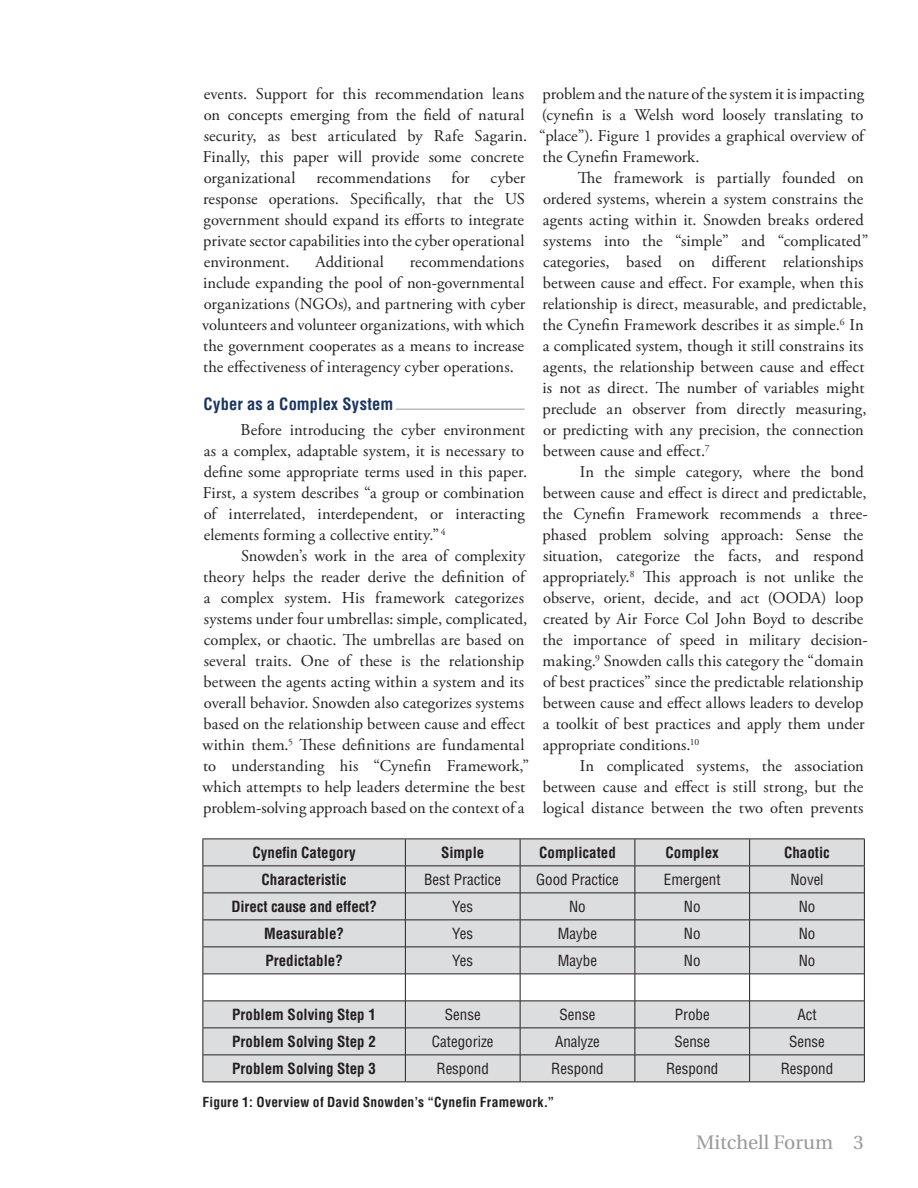
<style>
.page{position:relative;width:918px;height:1188px;background:#fff}
.page>*{position:absolute;margin:0;border:0;box-sizing:border-box;transform-origin:0 0}
.t1{font:19.5px "Heuristica";color:#999}
.Z_BODY{font:16.5px/21px "Adobe Garamond Pro";letter-spacing:.005em;color:#231f20}
.Z_SUB{font:700 condensed 16.5px "Helvetica";letter-spacing:.005em;color:#1b3463}
.t2{font:700 condensed 15px "Helvetica";color:#231f20}
.t3{font:condensed 15px "Helvetica";color:#231f20}
.Z_CAPTION{font:700 condensed 13.5px "Helvetica";letter-spacing:.015em;color:#231f20}
</style>
<div class="page">
<hr style="left:396px;top:409px;width:129px;height:1px;background:#97999c">
<hr style="left:202px;top:838px;width:203px;height:1px;background:#231f20">
<hr style="left:405px;top:838px;width:115px;height:1px;background:#231f20">
<hr style="left:520px;top:838px;width:115px;height:1px;background:#231f20">
<hr style="left:635px;top:838px;width:115px;height:1px;background:#231f20">
<hr style="left:750px;top:838px;width:115px;height:1px;background:#231f20">
<hr style="left:202px;top:1082px;width:203px;height:1px;background:#231f20">
<hr style="left:405px;top:1082px;width:115px;height:1px;background:#231f20">
<hr style="left:520px;top:1082px;width:115px;height:1px;background:#231f20">
<hr style="left:635px;top:1082px;width:115px;height:1px;background:#231f20">
<hr style="left:750px;top:1082px;width:115px;height:1px;background:#231f20">
<svg style="left:202px;top:839px;width:663px;height:243px;background:#d7d7d9"></svg>
<p class="Z_BODY" style="left:203px;top:84px;width:326px">events. Support for this recommendation leans on concepts emerging from the field of natural security, as best articulated by Rafe Sagarin.<br>Finally, this paper will provide some concrete organizational</p>
<p class="Z_BODY" style="left:203px;top:168px;width:324px;text-align:justify;text-indent:287px">cyber response operations. Specifically, that the US government should expand its efforts to integrate private sector capabilities into the cyber operational environment.</p>
<p class="Z_BODY" style="left:316px;top:168px;width:116px">recommendations</p>
<p class="Z_BODY" style="left:452px;top:168px;width:20px">for</p>
<p class="Z_BODY" style="left:202px;top:252px;width:325px;text-align:justify;text-indent:208px">recommendations include expanding the pool of non-governmental organizations (NGOs), and partnering with cyber volunteers and volunteer organizations, with which the government cooperates as a means to increase the effectiveness of interagency cyber operations.</p>
<p class="Z_SUB" style="left:204px;top:394px;width:191px">Cyber as a Complex System</p>
<p class="Z_BODY" style="left:203px;top:420px;width:326px;text-indent:38px">Before introducing the cyber environment as a complex, adaptable system, it is necessary to define some appropriate terms used in this paper.<br>First, a system describes “a group or combination of interrelated, interdependent, or interacting elements forming a collective entity.” <sup>4</sup></p>
<p class="Z_BODY" style="left:203px;top:546px;width:328px;text-indent:38px">Snowden’s work in the area of complexity theory helps the reader derive the definition of a complex system. His framework categorizes systems under four umbrellas: simple, complicated, complex, or chaotic. The umbrellas are based on several traits. One of these is the relationship between the agents acting within a system and its overall behavior. Snowden also categorizes systems based on the relationship between cause and effect within them.<sup>5</sup> These definitions are fundamental to understanding his “Cynefin Framework,” which attempts to help leaders determine the best problem-solving approach based on the context of a</p>
<p class="Z_BODY" style="left:315px;top:252px;width:70px">Additional</p>
<p class="Z_BODY" style="left:539px;top:84px;width:326px;text-align:justify">problem and the nature of the system it is impacting (cynefin is a Welsh word loosely translating to “place”). Figure 1 provides a graphical overview of the Cynefin Framework.</p>
<p class="Z_BODY" style="left:542px;top:168px;width:328px;text-indent:35px">The framework is partially founded on ordered systems, wherein a system constrains the agents acting within it. Snowden breaks ordered systems into the “simple” and “complicated” categories, based on different relationships between cause and effect. For example, when this relationship is direct, measurable, and predictable, the Cynefin Framework describes it as simple.<sup>6</sup> In a complicated system, though it still constrains its agents, the relationship between cause and effect is not as direct. The number of variables might preclude an observer from directly measuring, or predicting with any precision, the connection between cause and effect.<sup>7</sup></p>
<p class="Z_BODY" style="left:543px;top:462px;width:327px;text-indent:37px">In the simple category, where the bond between cause and effect is direct and predictable, the Cynefin Framework recommends a three&shy;phased problem solving approach: Sense the situation, categorize the facts, and respond appropriately.<sup>8</sup> This approach is not unlike the observe, orient, decide, and act (OODA) loop created by Air Force Col John Boyd to describe the importance of speed in military decision&shy;making.<sup>9</sup> Snowden calls this category the “domain of best practices” since the predictable relationship between cause and effect allows leaders to develop a toolkit of best practices and apply them under appropriate conditions.<sup>10</sup></p>
<p class="Z_BODY" style="left:543px;top:756px;width:323px;text-align:justify;text-indent:37px">In complicated systems, the association between cause and effect is still strong, but the logical distance between the two often prevents</p>
<p class="t2" style="left:253px;top:844px;width:105px">Cynefin Category</p>
<p class="t2" style="left:441px;top:844px;width:45px">Simple</p>
<p class="t2" style="left:539px;top:844px;width:78px">Complicated</p>
<p class="t2" style="left:666px;top:844px;width:55px">Complex</p>
<p class="t2" style="left:784px;top:844px;width:47px">Chaotic</p>
<p class="t2" style="left:262px;top:871px;width:86px">Characteristic</p>
<p class="t3" style="left:424px;top:871px;width:79px">Best Practice</p>
<p class="t3" style="left:536px;top:871px;width:84px">Good Practice</p>
<p class="t3" style="left:664px;top:871px;width:58px">Emergent</p>
<p class="t3" style="left:790px;top:871px;width:35px">Novel</p>
<p class="t2" style="left:231px;top:898px;width:147px">Direct cause and effect?</p>
<p class="t3" style="left:452px;top:898px;width:22px">Yes</p>
<p class="t3" style="left:569px;top:898px;width:18px">No</p>
<p class="t3" style="left:684px;top:898px;width:18px">No</p>
<p class="t3" style="left:799px;top:898px;width:18px">No</p>
<p class="t2" style="left:264px;top:925px;width:81px">Measurable?</p>
<p class="t3" style="left:452px;top:925px;width:22px">Yes</p>
<p class="t3" style="left:558px;top:925px;width:41px">Maybe</p>
<p class="t3" style="left:684px;top:925px;width:18px">No</p>
<p class="t3" style="left:799px;top:925px;width:18px">No</p>
<p class="t2" style="left:265px;top:952px;width:79px">Predictable?</p>
<p class="t3" style="left:452px;top:952px;width:22px">Yes</p>
<p class="t3" style="left:558px;top:952px;width:41px">Maybe</p>
<p class="t3" style="left:684px;top:952px;width:18px">No</p>
<p class="t3" style="left:799px;top:952px;width:18px">No</p>
<p class="t2" style="left:232px;top:1006px;width:145px">Problem Solving Step 1</p>
<p class="t3" style="left:445px;top:1006px;width:37px">Sense</p>
<p class="t3" style="left:560px;top:1006px;width:37px">Sense</p>
<p class="t3" style="left:675px;top:1006px;width:36px">Probe</p>
<p class="t3" style="left:797px;top:1006px;width:21px">Act</p>
<p class="t2" style="left:232px;top:1033px;width:145px">Problem Solving Step 2</p>
<p class="t3" style="left:432px;top:1033px;width:63px">Categorize</p>
<p class="t3" style="left:555px;top:1033px;width:46px">Analyze</p>
<p class="t3" style="left:674px;top:1033px;width:37px">Sense</p>
<p class="t3" style="left:789px;top:1033px;width:37px">Sense</p>
<p class="t2" style="left:232px;top:1060px;width:145px">Problem Solving Step 3</p>
<p class="t3" style="left:437px;top:1060px;width:54px">Respond</p>
<p class="t3" style="left:551px;top:1060px;width:54px">Respond</p>
<p class="t3" style="left:666px;top:1060px;width:54px">Respond</p>
<p class="t3" style="left:781px;top:1060px;width:54px">Respond</p>
<p class="Z_CAPTION" style="left:202px;top:1094px;width:353px">Figure 1: Overview of David Snowden’s “Cynefin Framework.”</p>
<p class="t1" style="left:696px;top:1127px;width:169px">Mitchell Forum 3</p>
</div>
